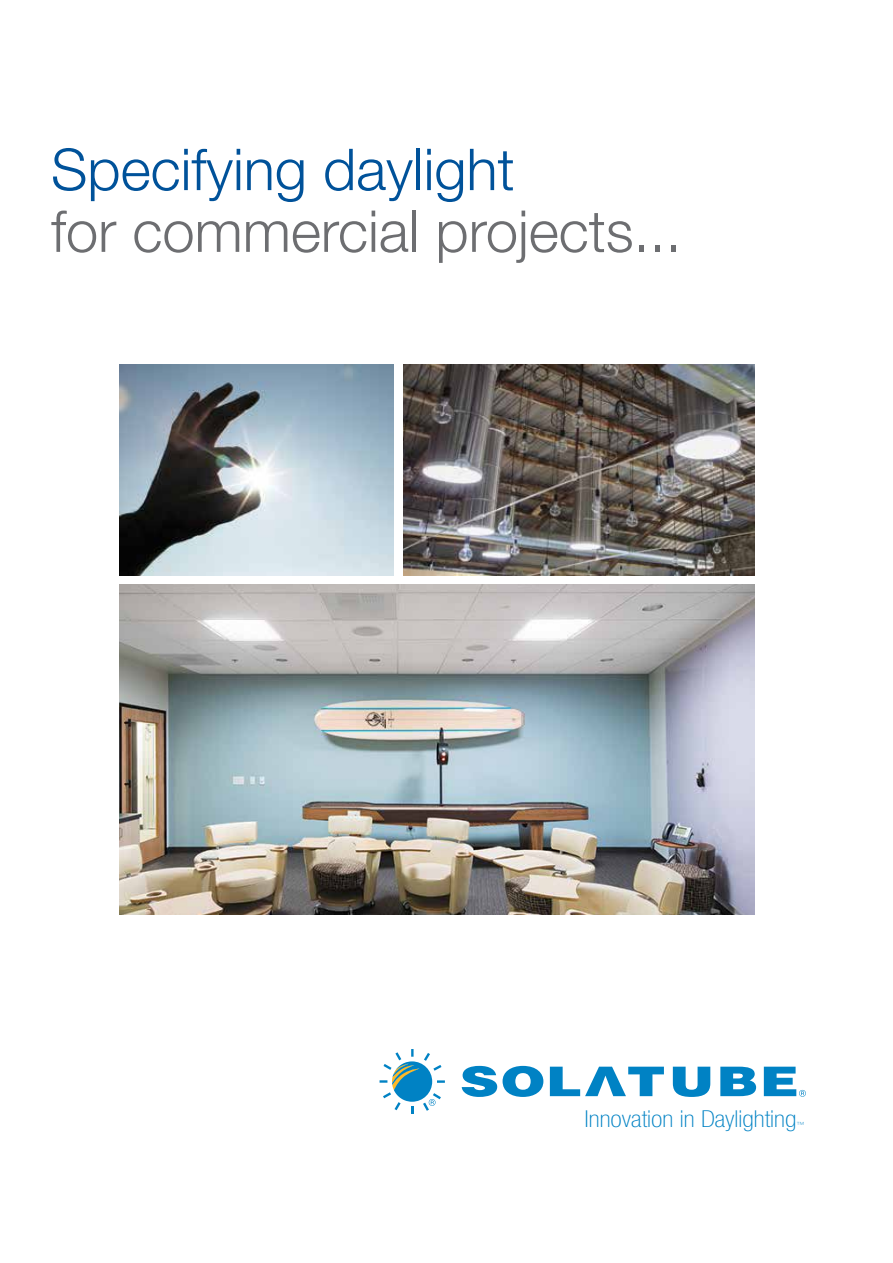
<style>
.page{position:relative;width:893px;height:1263px;background:#fff}
.page>*{position:absolute;margin:0;border:0;box-sizing:border-box;transform-origin:0 0}
.t1{font:300 57.75px "Helvetica Neue LT Std";color:#6d6e71}
.t2{font:300 57.75px "Helvetica Neue LT Std";color:#00529a}
.t3{font:100 condensed 23.4px "Helvetica Neue LT Std";color:#0082c4;scale:1.14 1}
.t4{font:100 condensed 7.05px "Helvetica Neue LT Std";color:#0082c4;scale:1.14 1}
</style>
<div class="page">
<img style="left:120px;top:364px;width:274px;height:211px">
<svg style="left:462px;top:1066px;width:35px;height:31px"></svg>
<svg style="left:503px;top:1066px;width:40px;height:31px"></svg>
<svg style="left:550px;top:1067px;width:114px;height:29px"></svg>
<svg style="left:673px;top:1067px;width:37px;height:30px"></svg>
<svg style="left:720px;top:1067px;width:36px;height:29px"></svg>
<svg style="left:380px;top:1049px;width:65px;height:65px"></svg>
<svg style="left:764px;top:1067px;width:42px;height:30px"></svg>
<img style="left:404px;top:364px;width:350px;height:211px">
<img style="left:120px;top:585px;width:634px;height:329px">
<p class="t2" style="left:51px;top:134px;width:465px">Specifying daylight</p>
<p class="t1" style="left:51px;top:196px;width:632px">for commercial projects...</p>
<p class="t3" style="left:584px;top:1106px;width:187px">Innovation in Daylighting</p>
<p class="t4" style="left:796px;top:1120px;width:9px">™</p>
</div>
